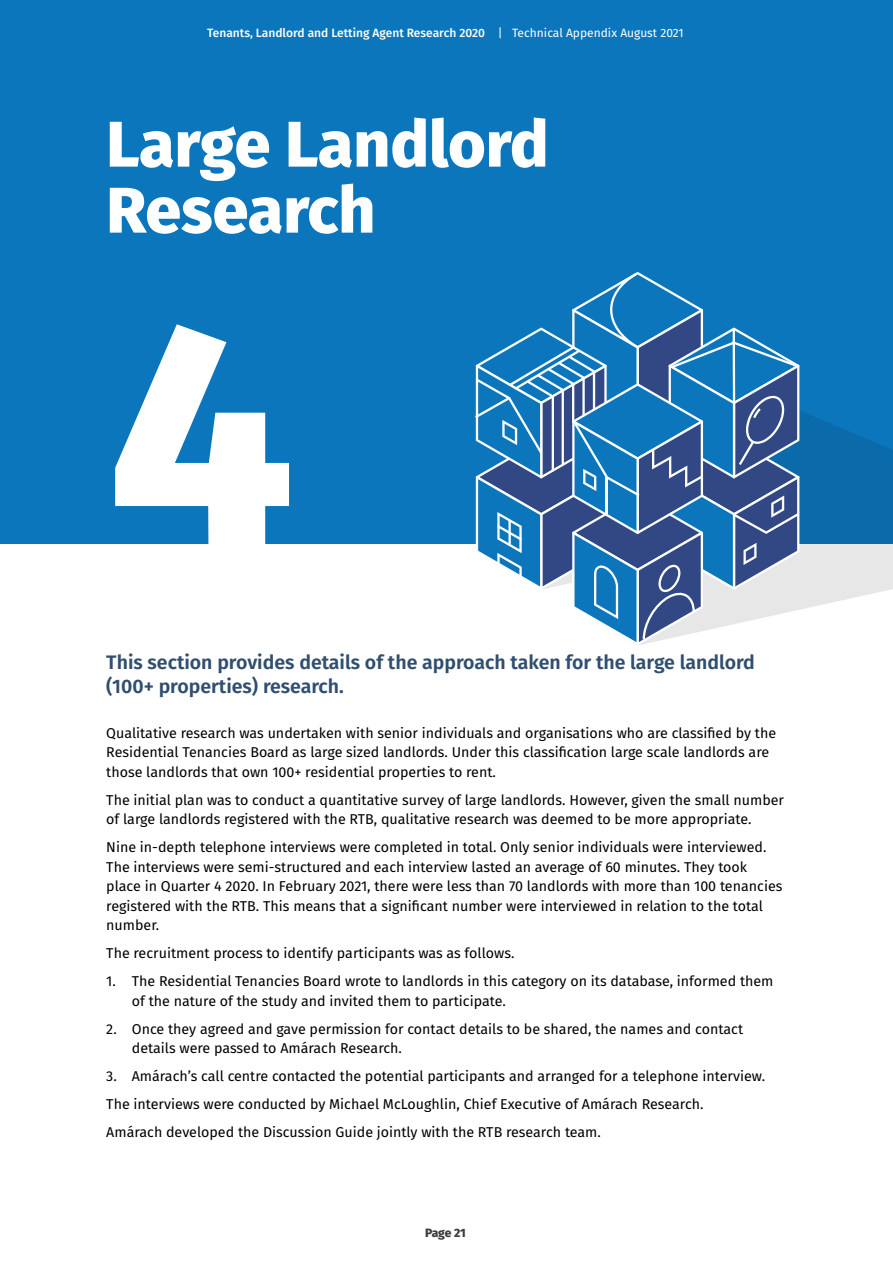
<style>
.page{position:relative;width:893px;height:1263px;background:#fff}
.page>*{position:absolute;margin:0;border:0;box-sizing:border-box;transform-origin:0 0}
.main_head{font:800 326.25px "Fira Sans";color:#fff}
.main_head-2{font:800 64.5px/66px "Fira Sans";letter-spacing:-.005em;color:#fff}
.intro{font:600 19.5px/24px "Fira Sans";color:#2f4e70}
.fira_body{font:14.25px/19.5px "Fira Sans";color:#000}
.body_1{font:500 12px "Fira Sans";color:#fff}
.body_1-2{font:800 12px "Fira Sans";letter-spacing:-.02em;color:#3c3c3b}
.s1{font-weight:400}
</style>
<div class="page">
<div style="left:0;top:0;width:893px;height:543px;background:#0c76bc"></div>
<svg style="left:799px;top:365px;width:94px;height:245px"></svg>
<svg style="left:475px;top:272px;width:324px;height:373px"></svg>
<p class="body_1" style="left:207px;top:23px;width:478px">Tenants, Landlord and Letting Agent Research 2020 <span class="s1">| Technical Appendix August 2021</span></p>
<p class="main_head-2" style="left:106px;top:106px;width:444px">Large Landlord<br>Research</p>
<p class="main_head" style="left:107px;top:154px;width:189px">4</p>
<p class="intro" style="left:106px;top:649px;width:650px">This section provides details of the approach taken for the large landlord (100+ properties) research.</p>
<p class="fira_body" style="left:106px;top:723px;width:671px">Qualitative research was undertaken with senior individuals and organisations who are classified by the<br>Residential Tenancies Board as large sized landlords. Under this classification large scale landlords are those landlords that own 100+ residential properties to rent.</p>
<p class="fira_body" style="left:106px;top:790px;width:679px">The initial plan was to conduct a quantitative survey of large landlords. However, given the small number of large landlords registered with the RTB, qualitative research was deemed to be more appropriate.</p>
<p class="fira_body" style="left:106px;top:837px;width:678px">Nine in-depth telephone interviews were completed in total. Only senior individuals were interviewed.<br>The interviews were semi-structured and each interview lasted an average of 60 minutes. They took place in Quarter 4 2020. In February 2021, there were less than 70 landlords with more than 100 tenancies registered with the RTB. This means that a significant number were interviewed in relation to the total number.</p>
<p class="fira_body" style="left:106px;top:943px;width:410px">The recruitment process to identify participants was as follows.</p>
<p class="fira_body" style="left:132px;top:971px;width:643px;text-indent:-26px">1. The Residential Tenancies Board wrote to landlords in this category on its database, informed them of the nature of the study and invited them to participate.</p>
<p class="fira_body" style="left:132px;top:1019px;width:613px;text-indent:-26px">2. Once they agreed and gave permission for contact details to be shared, the names and contact details were passed to Amárach Research.</p>
<p class="fira_body" style="left:106px;top:1066px;width:660px">3. Amárach’s call centre contacted the potential participants and arranged for a telephone interview.</p>
<p class="fira_body" style="left:106px;top:1094px;width:599px">The interviews were conducted by Michael McLoughlin, Chief Executive of Amárach Research.</p>
<p class="fira_body" style="left:106px;top:1122px;width:496px">Amárach developed the Discussion Guide jointly with the RTB research team.</p>
<p class="body_1-2" style="left:425px;top:1222px;width:42px">Page 21</p>
</div>
